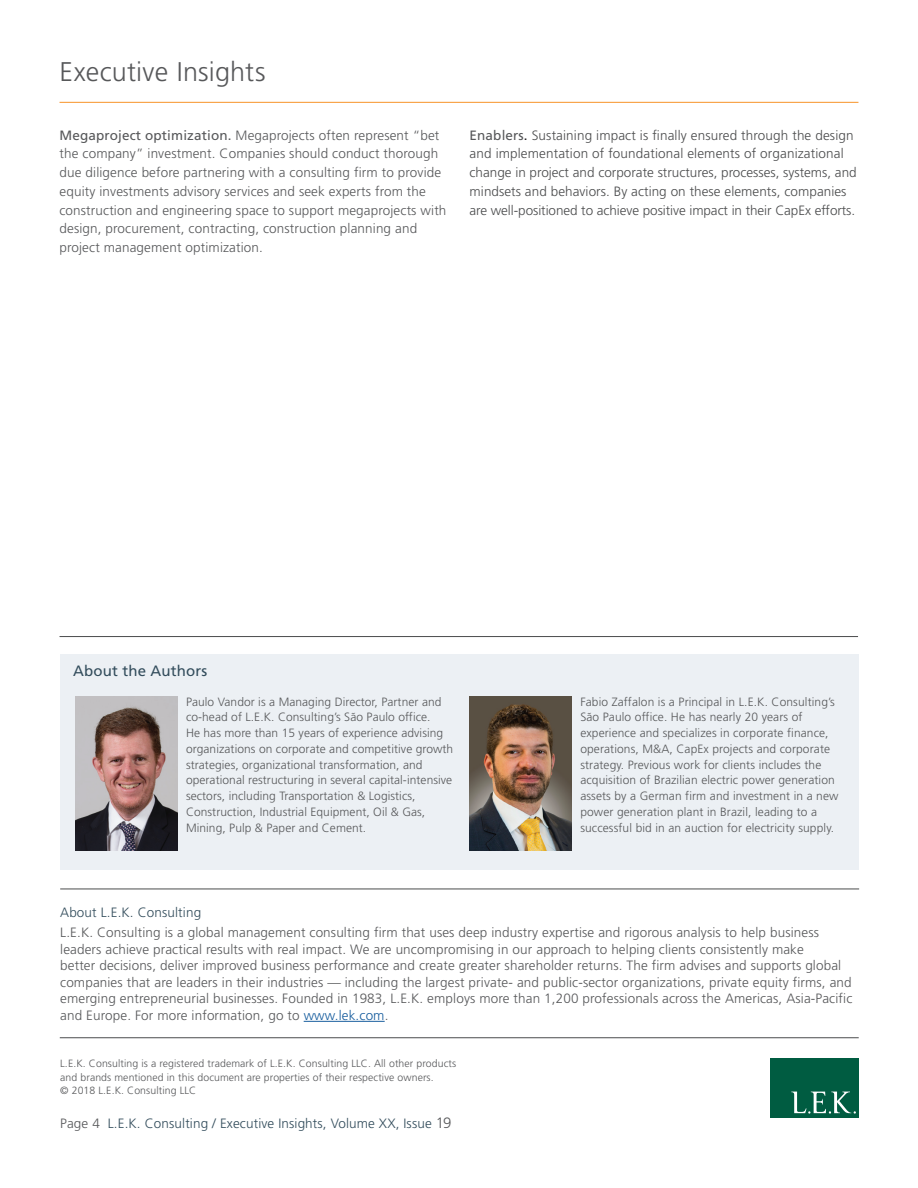
<style>
.page{position:relative;width:918px;height:1188px;background:#fff}
.page>*{position:absolute;margin:0;border:0;box-sizing:border-box;transform-origin:0 0}
.Exec_Insight_Head{font:300 27px "Frutiger";letter-spacing:.005em;color:#57585a}
.Sub_Head_for_body{font:15px "Frutiger";letter-spacing:.01em;color:#334d5c}
.Body_Copy{font:300 13.5px/18.8px "Frutiger";letter-spacing:.01em;color:#57585a}
.Biblio_no_rule{font:300 13.5px/18.8px "Frutiger";letter-spacing:.005em;color:#4b4c4d}
.Footer_information{font:300 13.5px "Frutiger";letter-spacing:.01em;color:#334d5c}
.Body_Copy-2{font:300 13.5px "Frutiger";letter-spacing:.01em;color:#334d5c}
.Author_copy{font:300 12px/15.8px "Frutiger";letter-spacing:.005em;color:#57585a}
.Chart_copy{font:300 10.5px/13.5px "Frutiger";letter-spacing:.01em;color:#57585a}
.s1{font-weight:400}
.s2{font-weight:400;color:#57585a}
.s3{font-weight:400;color:#231f20}
.s4{color:#175d9e}
.s5{color:#57585a}
.s6{font-size:15px;color:#57585a}
</style>
<div class="page">
<hr style="left:60px;top:102px;width:798px;height:1px;background:#f79328">
<hr style="left:60px;top:1037px;width:799px;height:1px;background:#4b4c4d">
<hr style="left:60px;top:889px;width:799px;height:1px;background:#4b4c4d">
<hr style="left:304px;top:1021px;width:81px;height:1px;background:#175d9e">
<div style="left:771px;top:1059px;width:88px;height:59px;background:#005c41"></div>
<svg style="left:791px;top:1092px;width:65px;height:22px"></svg>
<div style="left:60px;top:654px;width:798px;height:215px;background:#ecf0f4"></div>
<img style="left:75px;top:696px;width:103px;height:154px">
<img style="left:470px;top:696px;width:102px;height:154px">
<hr style="left:60px;top:636px;width:798px;height:1px;background:#4b4c4d">
<p class="Exec_Insight_Head" style="left:60px;top:56px;width:207px">Executive Insights</p>
<p class="Body_Copy" style="left:60px;top:126px;width:388px"><span class="s1">Megaproject optimization.</span> Megaprojects often represent “bet the company” investment. Companies should conduct thorough due diligence before partnering with a consulting firm to provide equity investments advisory services and seek experts from the construction and engineering space to support megaprojects with design, procurement, contracting, construction planning and project management optimization.</p>
<p class="Biblio_no_rule" style="left:470px;top:126px;width:389px"><span class="s2">Enablers</span><span class="s3">.</span> Sustaining impact is finally ensured through the design and implementation of foundational elements of organizational change in project and corporate structures, processes, systems, and mindsets and behaviors. By acting on these elements, companies are well-positioned to achieve positive impact in their CapEx efforts.</p>
<p class="Sub_Head_for_body" style="left:73px;top:662px;width:136px">About the Authors</p>
<p class="Author_copy" style="left:186px;top:694px;width:269px">Paulo Vandor is a Managing Director, Partner and co-head of L.E.K. Consulting’s São Paulo office.<br>He has more than 15 years of experience advising organizations on corporate and competitive growth strategies, organizational transformation, and operational restructuring in several capital-intensive sectors, including Transportation &amp; Logistics, Construction, Industrial Equipment, Oil &amp; Gas, Mining, Pulp &amp; Paper and Cement.</p>
<p class="Author_copy" style="left:580px;top:694px;width:260px">Fabio Zaffalon is a Principal in L.E.K. Consulting’s São Paulo office. He has nearly 20 years of experience and specializes in corporate finance, operations, M&amp;A, CapEx projects and corporate strategy. Previous work for clients includes the acquisition of Brazilian electric power generation assets by a German firm and investment in a new power generation plant in Brazil, leading to a successful bid in an auction for electricity supply.</p>
<p class="Body_Copy-2" style="left:60px;top:904px;width:143px">About L.E.K. Consulting</p>
<p class="Body_Copy" style="left:60px;top:925px;width:794px;line-height:16.5px">L.E.K. Consulting is a global management consulting firm that uses deep industry expertise and rigorous analysis to help business leaders achieve practical results with real impact. We are uncompromising in our approach to helping clients consistently make<br>better decisions, deliver improved business performance and create greater shareholder returns. The firm advises and supports global companies that are leaders in their industries — including the largest private- and public-sector organizations, private equity firms, and emerging entrepreneurial businesses. Founded in 1983, L.E.K. employs more than 1,200 professionals across the Americas, Asia-Pacific and Europe. For more information, go to <span class="s4">www.lek.com</span>.</p>
<p class="Chart_copy" style="left:60px;top:1057px;width:397px">L.E.K. Consulting is a registered trademark of L.E.K. Consulting LLC. All other products and brands mentioned in this document are properties of their respective owners.<br>© 2018 L.E.K. Consulting LLC</p>
<p class="Footer_information" style="left:60px;top:1116px;width:393px"><span class="s5">Page 4</span> L.E.K. Consulting / Executive Insights, Volume XX, Issue <span class="s6">19</span></p>
</div>
